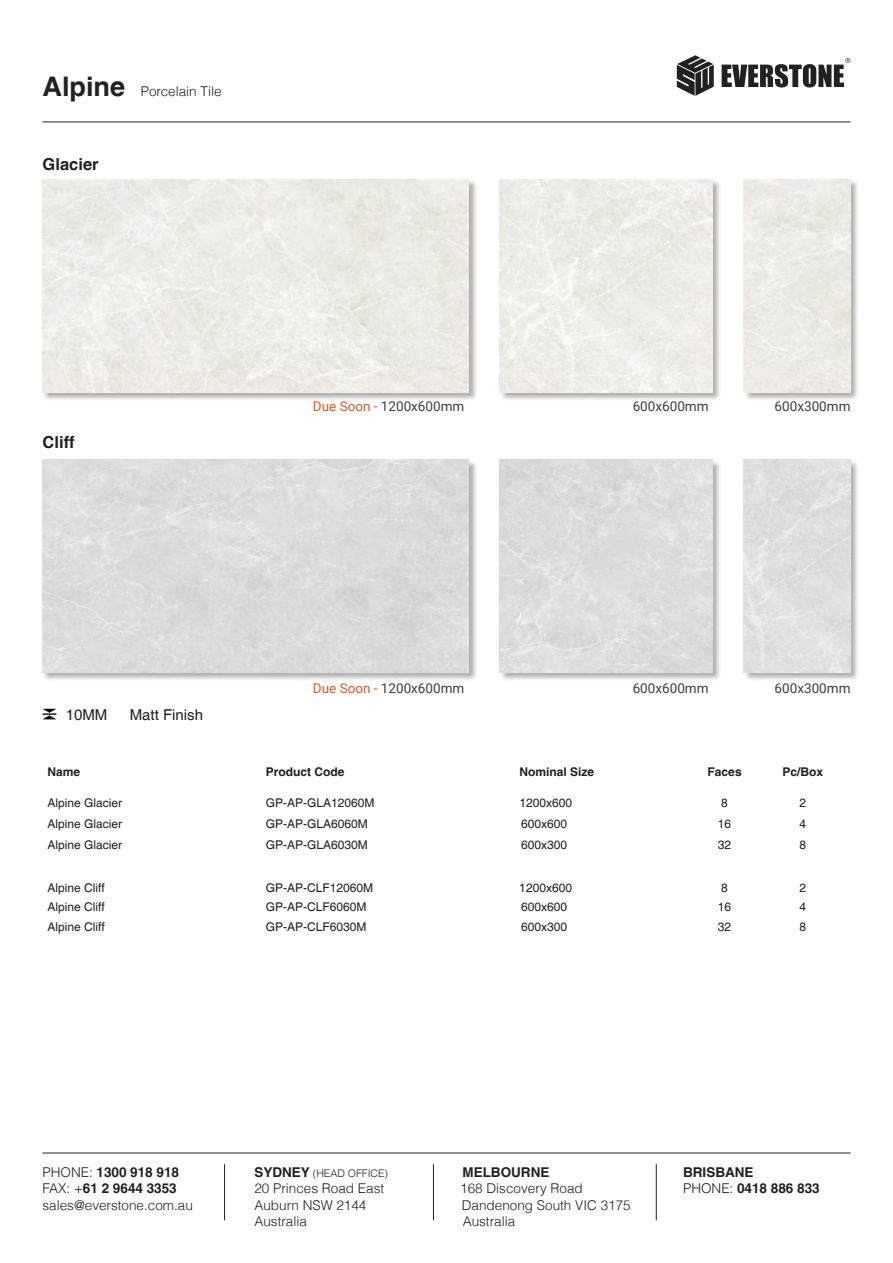
<style>
.page{position:relative;width:893px;height:1263px;background:#fff}
.page>*{position:absolute;margin:0;border:0;box-sizing:border-box;transform-origin:0 0}
.t1{font:700 16.5px "Helvetica";color:#231f20}
.t2{font:15px "Helvetica";color:#231f20}
.t3{font:300 13.5px/16.2px "Helvetica";color:#231f20}
.t4{font:13.5px "Roboto";color:#3e3e3f}
.t5{font:700 13.5px/16.2px "Helvetica";color:#231f20}
.t6{font:300 13.5px "Helvetica";color:#212121}
.t7{font:12px "Helvetica";color:#231f20}
.t8{font:700 12px "Helvetica";color:#231f20}
.t9{font:300 10.5px "Helvetica";color:#231f20}
.s1{font-weight:700;font-size:27px}
.s2{color:#e55425}
.s3{font-weight:700}
.s4{font-weight:700;font-size:13.5px}
.s5{font-weight:300}
</style>
<div class="page">
<hr style="left:43px;top:1152px;width:807px;height:1px;background:#231f20">
<hr style="left:43px;top:122px;width:807px;height:1px;background:#231f20">
<hr style="left:224px;top:1164px;width:1px;height:56px;background:#231f20">
<hr style="left:433px;top:1164px;width:1px;height:56px;background:#231f20">
<hr style="left:656px;top:1164px;width:1px;height:56px;background:#231f20">
<svg style="left:677px;top:55px;width:37px;height:41px"></svg>
<svg style="left:722px;top:58px;width:128px;height:30px"></svg>
<div style="left:744px;top:179px;width:115px;height:222px;background:#231f20;opacity:.35"></div>
<img style="left:744px;top:179px;width:106px;height:213px">
<div style="left:744px;top:460px;width:115px;height:222px;background:#231f20;opacity:.35"></div>
<img style="left:744px;top:460px;width:106px;height:213px">
<div style="left:43px;top:179px;width:435px;height:222px;background:#231f20;opacity:.35"></div>
<img style="left:43px;top:179px;width:426px;height:213px">
<div style="left:43px;top:460px;width:435px;height:222px;background:#231f20;opacity:.35"></div>
<img style="left:43px;top:460px;width:426px;height:213px">
<div style="left:500px;top:179px;width:222px;height:222px;background:#231f20;opacity:.35"></div>
<img style="left:500px;top:179px;width:213px;height:213px">
<div style="left:500px;top:460px;width:222px;height:222px;background:#231f20;opacity:.35"></div>
<img style="left:500px;top:460px;width:213px;height:213px">
<svg style="left:43px;top:709px;width:13px;height:10px"></svg>
<p class="t6" style="left:43px;top:80px;width:181px"><span class="s1">Alpine</span> Porcelain Tile</p>
<h1 class="t1" style="left:43px;top:154px;width:57px">Glacier</h1>
<h1 class="t1" style="left:43px;top:432px;width:34px">Cliff</h1>
<p class="t2" style="left:66px;top:706px;width:43px">10MM</p>
<p class="t2" style="left:130px;top:706px;width:75px">Matt Finish</p>
<p class="t4" style="left:313px;top:397px;width:153px"><span class="s2">Due Soon -</span> 1200x600mm</p>
<p class="t4" style="left:775px;top:397px;width:77px">600x300mm</p>
<p class="t4" style="left:633px;top:397px;width:77px">600x600mm</p>
<p class="t4" style="left:313px;top:679px;width:153px"><span class="s2">Due Soon -</span> 1200x600mm</p>
<p class="t4" style="left:633px;top:679px;width:77px">600x600mm</p>
<p class="t4" style="left:775px;top:679px;width:77px">600x300mm</p>
<p class="t8" style="left:48px;top:764px;width:34px">Name</p>
<p class="t8" style="left:266px;top:764px;width:80px">Product Code</p>
<p class="t8" style="left:519px;top:764px;width:76px">Nominal Size</p>
<p class="t8" style="left:708px;top:764px;width:36px">Faces</p>
<p class="t8" style="left:783px;top:764px;width:42px">Pc/Box</p>
<p class="t7" style="left:48px;top:795px;width:76px">Alpine Glacier</p>
<p class="t7" style="left:266px;top:795px;width:110px">GP-AP-GLA12060M</p>
<p class="t7" style="left:519px;top:795px;width:54px">1200x600</p>
<p class="t7" style="left:721px;top:795px;width:8px">8</p>
<p class="t7" style="left:800px;top:795px;width:8px">2</p>
<p class="t7" style="left:47px;top:817px;width:76px">Alpine Glacier</p>
<p class="t7" style="left:266px;top:817px;width:104px">GP-AP-GLA6060M</p>
<p class="t7" style="left:521px;top:817px;width:48px">600x600</p>
<p class="t7" style="left:718px;top:817px;width:15px">16</p>
<p class="t7" style="left:800px;top:817px;width:8px">4</p>
<p class="t7" style="left:47px;top:838px;width:76px">Alpine Glacier</p>
<p class="t7" style="left:266px;top:838px;width:104px">GP-AP-GLA6030M</p>
<p class="t7" style="left:521px;top:838px;width:48px">600x300</p>
<p class="t7" style="left:718px;top:838px;width:15px">32</p>
<p class="t7" style="left:800px;top:838px;width:8px">8</p>
<p class="t7" style="left:47px;top:880px;width:59px">Alpine Cliff</p>
<p class="t7" style="left:266px;top:880px;width:109px">GP-AP-CLF12060M</p>
<p class="t7" style="left:519px;top:880px;width:54px">1200x600</p>
<p class="t7" style="left:721px;top:880px;width:8px">8</p>
<p class="t7" style="left:800px;top:880px;width:8px">2</p>
<p class="t7" style="left:47px;top:900px;width:59px">Alpine Cliff</p>
<p class="t7" style="left:266px;top:900px;width:102px">GP-AP-CLF6060M</p>
<p class="t7" style="left:521px;top:900px;width:48px">600x600</p>
<p class="t7" style="left:718px;top:900px;width:15px">16</p>
<p class="t7" style="left:799px;top:900px;width:8px">4</p>
<p class="t7" style="left:47px;top:919px;width:59px">Alpine Cliff</p>
<p class="t7" style="left:266px;top:919px;width:102px">GP-AP-CLF6030M</p>
<p class="t7" style="left:521px;top:919px;width:48px">600x300</p>
<p class="t7" style="left:718px;top:919px;width:15px">32</p>
<p class="t7" style="left:799px;top:919px;width:8px">8</p>
<p class="t3" style="left:43px;top:1163px;width:152px">PHONE: <span class="s3">1300 918 918<br></span>FAX: +<span class="s3">61 2 9644 3353 </span>sales@everstone.com.au</p>
<p class="t9" style="left:254px;top:1165px;width:135px"><span class="s4">SYDNEY</span> (HEAD OFFICE)</p>
<p class="t3" style="left:254px;top:1180px;width:131px">20 Princes Road East<br>Auburn NSW 2144<br>Australia</p>
<p class="t5" style="left:462px;top:1164px;width:88px">MELBOURNE</p>
<p class="t3" style="left:460px;top:1180px;width:172px">168 Discovery Road<br>Dandenong South VIC 3175<br>Australia</p>
<p class="t5" style="left:683px;top:1164px;width:138px">BRISBANE<br><span class="s5">PHONE:</span> 0418 886 833</p>
</div>
